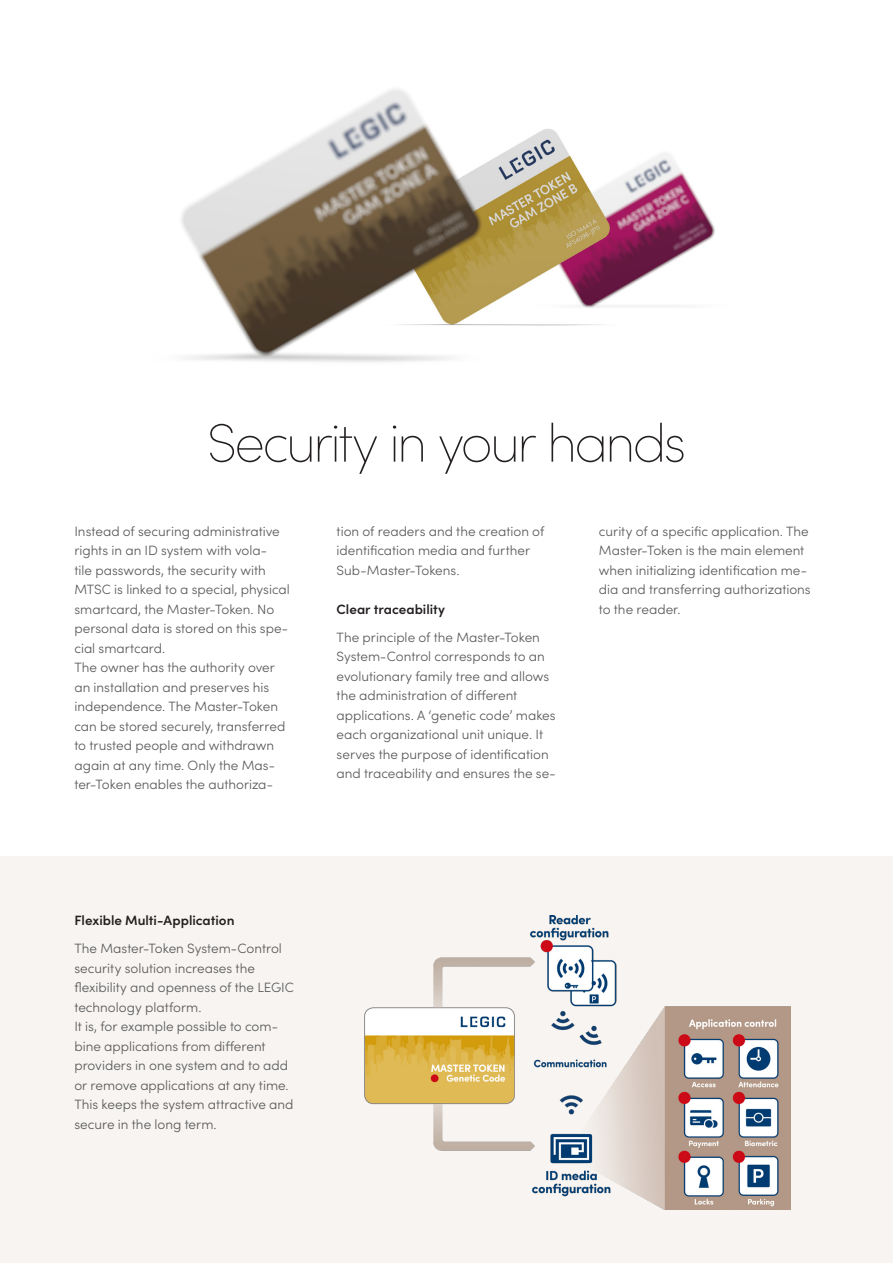
<style>
.page{position:relative;width:893px;height:1263px;background:#fff}
.page>*{position:absolute;margin:0;border:0;box-sizing:border-box;transform-origin:0 0}
.t1{font:200 54px "Sofia Pro";letter-spacing:-.055em;color:#231f20}
.t2{font:300 13.5px/19.5px "Sofia Pro";color:#57585a}
.t3{font:600 13.5px "Sofia Pro";color:#231f20}
</style>
<div class="page">
<div style="left:0;top:856px;width:893px;height:407px;background:#f7f4f1"></div>
<img style="left:365px;top:916px;width:425px;height:293px">
<img style="left:181px;top:89px;width:534px;height:273px">
<p class="t1" style="left:207px;top:404px;width:481px">Security in your hands</p>
<p class="t2" style="left:74px;top:520px;width:217px">Instead of securing administrative rights in an ID system with vola-<br>tile passwords, the security with<br>MTSC is linked to a special, physical smartcard, the Master-Token. No personal data is stored on this spe&shy;cial smartcard.</p>
<p class="t2" style="left:74px;top:657px;width:212px">The owner has the authority over an installation and preserves his independence. The Master-Token can be stored securely, transferred to trusted people and withdrawn again at any time. Only the Mas&shy;ter-Token enables the authoriza-</p>
<p class="t2" style="left:337px;top:520px;width:209px">tion of readers and the creation of identification media and further<br>Sub-Master-Tokens.</p>
<p class="t3" style="left:337px;top:599px;width:110px">Clear traceability</p>
<p class="t2" style="left:337px;top:626px;width:221px">The principle of the Master-Token System-Control corresponds to an evolutionary family tree and allows the administration of different applications. A ‘genetic code’ makes each organizational unit unique. It serves the purpose of identification and traceability and ensures the se-</p>
<p class="t2" style="left:599px;top:520px;width:213px">curity of a specific application. The<br>Master-Token is the main element when initializing identification me&shy;dia and transferring authorizations to the reader.</p>
<p class="t3" style="left:74px;top:910px;width:162px">Flexible Multi-Application</p>
<p class="t2" style="left:74px;top:938px;width:221px">The Master-Token System-Control security solution increases the flexibility and openness of the LEGIC technology platform.</p>
<p class="t2" style="left:74px;top:1016px;width:221px">It is, for example possible to com&shy;bine applications from different providers in one system and to add or remove applications at any time.<br>This keeps the system attractive and secure in the long term.</p>
</div>
